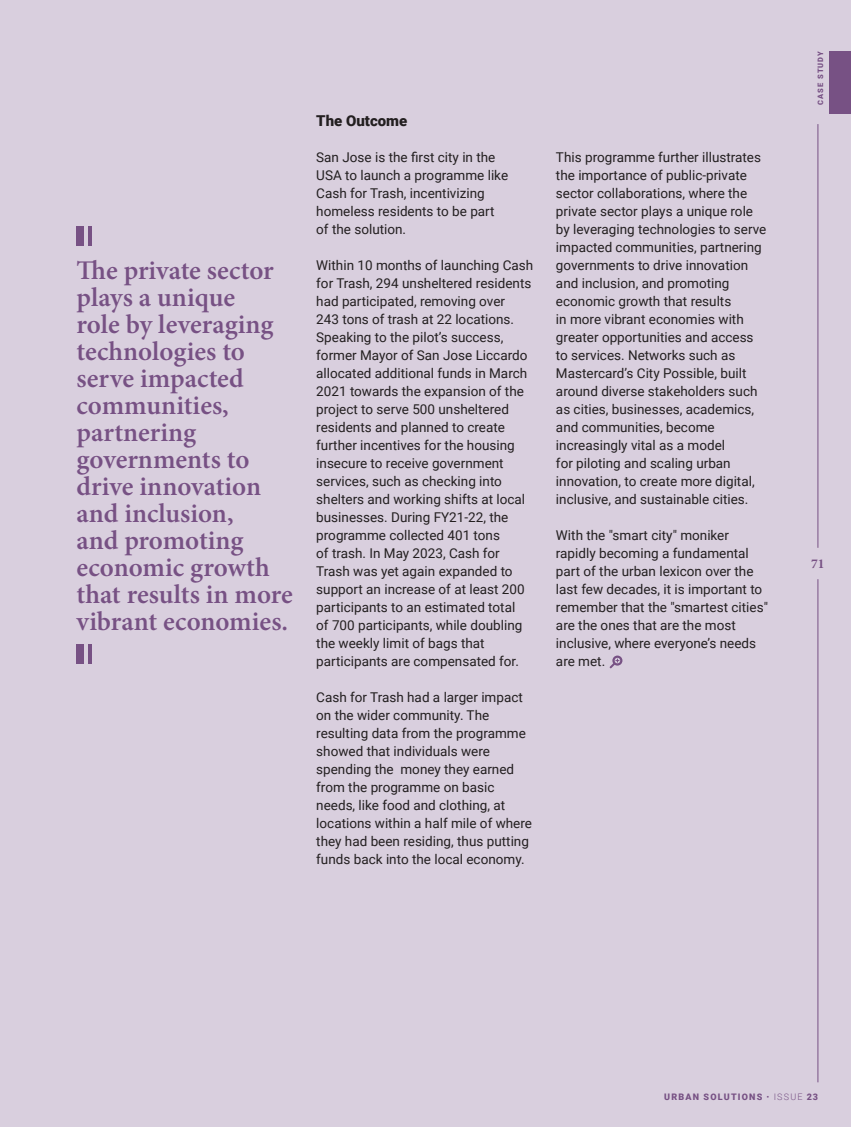
<style>
.page{position:relative;width:851px;height:1127px;background:#fff}
.page>*{position:absolute;margin:0;border:0;box-sizing:border-box;transform-origin:0 0}
.t1{font:600 27px/27px "Minion Pro";color:#775184}
.t2{font:900 15px "Roboto";color:#231f20}
.t3{font:13.5px/18px "Roboto";color:#231f20}
.t4{font:700 13.5px "Minion Pro";color:#775184}
.t5{font:900 9px "Roboto";letter-spacing:.135em;color:#775184}
.t6{font:900 7.5px "Roboto";letter-spacing:.135em;color:#775184}
.s1{font-weight:300}
</style>
<div class="page">
<div style="left:0;top:0;width:850px;height:1127px;background:#d9cfde"></div>
<svg style="left:609px;top:655px;width:13px;height:13px"></svg>
<hr style="left:88px;top:645px;width:3px;height:19px;background:#775184">
<div style="left:77px;top:645px;width:7px;height:19px;background:#775184"></div>
<hr style="left:88px;top:227px;width:3px;height:19px;background:#775184">
<div style="left:77px;top:227px;width:7px;height:19px;background:#775184"></div>
<hr style="left:817px;top:579px;width:1px;height:503px;background:#775184">
<hr style="left:817px;top:124px;width:1px;height:424px;background:#775184">
<div style="left:829px;top:51px;width:21px;height:62px;background:#775184"></div>
<h1 class="t1" style="left:77px;top:257px;width:218px">The private sector plays a unique<br>role by leveraging technologies to serve impacted communities, partnering governments to drive innovation and inclusion,<br>and promoting economic growth that results in more vibrant economies.</h1>
<p class="t2" style="left:316px;top:110px;width:93px">The Outcome</p>
<p class="t3" style="left:316px;top:148px;width:193px">San Jose is the first city in the<br>USA to launch a programme like<br>Cash for Trash, incentivizing homeless residents to be part of the solution.</p>
<p class="t3" style="left:316px;top:256px;width:218px">Within 10 months of launching Cash for Trash, 294 unsheltered residents had participated, removing over<br>243 tons of trash at 22 locations.<br>Speaking to the pilot’s success, former Mayor of San Jose Liccardo allocated additional funds in March 2021 towards the expansion of the project to serve 500 unsheltered residents and planned to create further incentives for the housing insecure to receive government services, such as checking into shelters and working shifts at local businesses. During FY21-22, the programme collected 401 tons<br>of trash. In May 2023, Cash for Trash was yet again expanded to support an increase of at least 200 participants to an estimated total<br>of 700 participants, while doubling the weekly limit of bags that participants are compensated for.</p>
<p class="t3" style="left:316px;top:688px;width:217px">Cash for Trash had a larger impact on the wider community. The resulting data from the programme showed that individuals were spending the money they earned from the programme on basic needs, like food and clothing, at locations within a half mile of where they had been residing, thus putting funds back into the local economy.</p>
<p class="t3" style="left:556px;top:148px;width:212px">This programme further illustrates the importance of public-private sector collaborations, where the private sector plays a unique role by leveraging technologies to serve impacted communities, partnering governments to drive innovation and inclusion, and promoting economic growth that results<br>in more vibrant economies with greater opportunities and access to services. Networks such as Mastercard’s City Possible, built around diverse stakeholders such as cities, businesses, academics, and communities, become increasingly vital as a model<br>for piloting and scaling urban innovation, to create more digital, inclusive, and sustainable cities.</p>
<p class="t3" style="left:556px;top:526px;width:213px">With the "smart city" moniker rapidly becoming a fundamental part of the urban lexicon over the last few decades, it is important to remember that the "smartest cities" are the ones that are the most inclusive, where everyone’s needs are met.</p>
<p class="t6" style="left:815px;top:105px;width:55px;rotate:-90deg">CASE STUDY</p>
<p class="t4" style="left:811px;top:554px;width:15px">71</p>
<p class="t5" style="left:664px;top:1090px;width:155px">URBAN SOLUTIONS <span class="s1">• ISSUE</span> 23</p>
</div>
